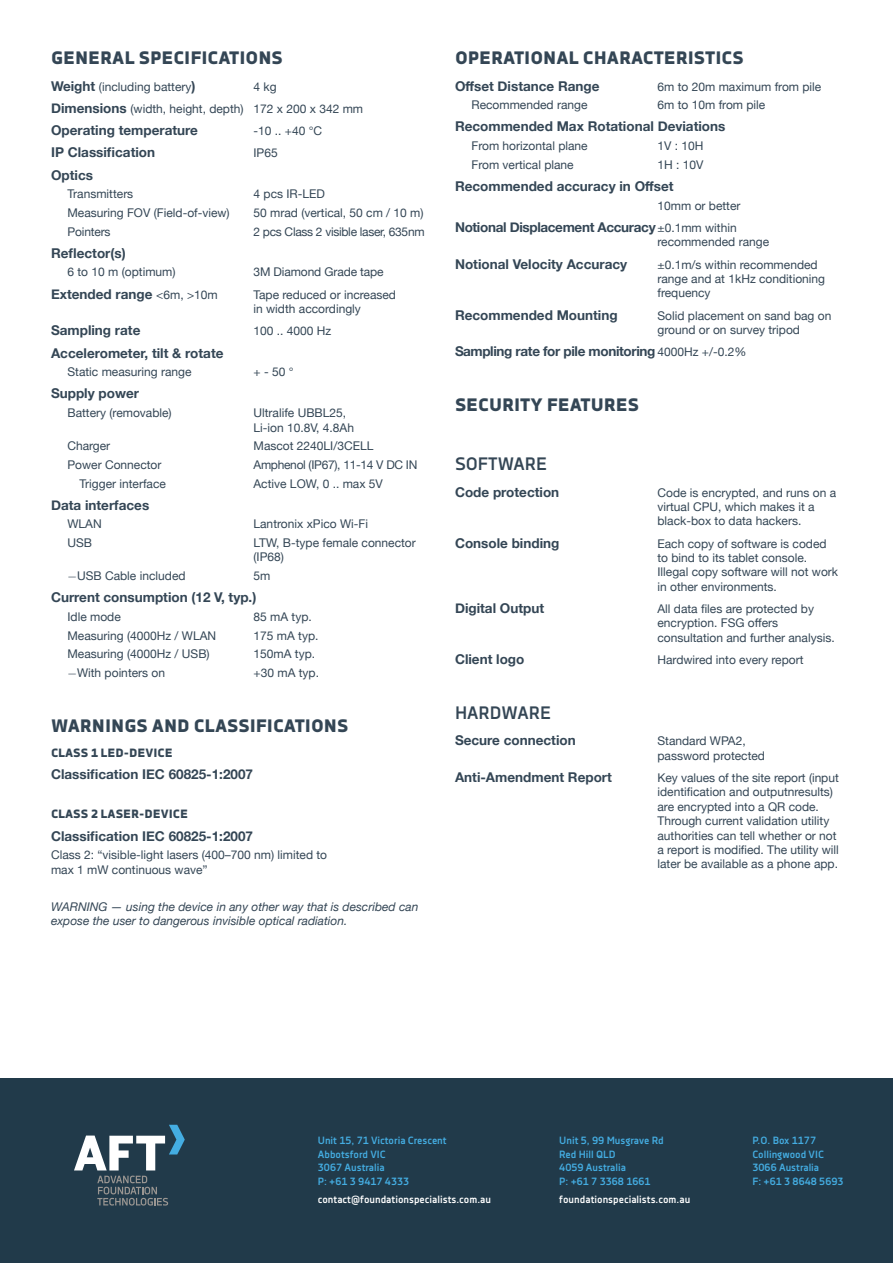
<style>
.page{position:relative;width:893px;height:1263px;background:#fff}
.page>*{position:absolute;margin:0;border:0;box-sizing:border-box;transform-origin:0 0}
.t1{font:800 18px "Decima Nova Pro";color:#344655}
.t2{font:700 18px "Decima Nova Pro";color:#344655}
.t3{font:700 13.5px "Helvetica Neue";color:#344655}
.t4{font:700 13.5px "Helvetica Neue";letter-spacing:-.025em;color:#344655}
.t5{font:12px/14.4px "Helvetica Neue";color:#344655}
.t6{font:italic 12px/14.4px "Helvetica Neue";color:#344655}
.t7{font:12px "Helvetica Neue";letter-spacing:-.025em;color:#344655}
.t8{font:800 12px "Decima Nova Pro";color:#344655}
.t9{font:700 10.5px/13.5px "Decima Nova Pro";color:#44ade2}
.t10{font:700 10.5px "Decima Nova Pro";color:#fff}
.s1{font-weight:700;font-size:13.5px}
.s2{font-weight:400;font-size:12px}
.s3{font-family:"Brandon Grotesque"}
</style>
<div class="page">
<div style="left:0;top:1078px;width:893px;height:185px;background:#213a4a"></div>
<svg style="left:74px;top:1125px;width:111px;height:80px"></svg>
<h1 class="t1" style="left:51px;top:47px;width:233px">GENERAL SPECIFICATIONS</h1>
<p class="t5" style="left:51px;top:80px;width:146px"><span class="s1">Weight</span> (including battery<span class="s1">)</span></p>
<p class="t5" style="left:51px;top:76px;width:314px;line-height:22.2px;text-indent:202px">4 kg<br><span class="s1">Dimensions</span> (width, height, depth) 172 x 200 x 342 mm</p>
<p class="t3" style="left:51px;top:120px;width:148px">Operating temperature</p>
<p class="t5" style="left:254px;top:124px;width:70px">-10 .. +40 °C</p>
<p class="t3" style="left:51px;top:142px;width:106px">IP Classification</p>
<p class="t5" style="left:254px;top:147px;width:26px">IP65</p>
<p class="t3" style="left:51px;top:164px;width:43px">Optics</p>
<p class="t5" style="left:68px;top:187px;width:67px">Transmitters</p>
<p class="t5" style="left:254px;top:187px;width:73px">4 pcs IR-LED</p>
<p class="t5" style="left:68px;top:206px;width:164px">Measuring FOV (Field-of-view)</p>
<p class="t5" style="left:254px;top:206px;width:172px">50 mrad (vertical, 50 cm / 10 m)</p>
<p class="t5" style="left:68px;top:225px;width:45px">Pointers</p>
<p class="t7" style="left:254px;top:223px;width:173px">2 pcs Class 2 visible laser, 635nm</p>
<p class="t3" style="left:51px;top:242px;width:76px">Reflector(s)</p>
<p class="t5" style="left:68px;top:266px;width:110px">6 to 10 m (optimum)</p>
<p class="t5" style="left:254px;top:266px;width:132px">3M Diamond Grade tape</p>
<p class="t3" style="left:51px;top:283px;width:168px">Extended range <span class="s2">&lt;6m, &gt;10m</span></p>
<p class="t5" style="left:254px;top:288px;width:144px">Tape reduced or increased in width accordingly</p>
<p class="t3" style="left:51px;top:320px;width:91px">Sampling rate</p>
<p class="t5" style="left:254px;top:325px;width:79px">100 .. 4000 Hz</p>
<p class="t3" style="left:51px;top:342px;width:174px">Accelerometer, tilt &amp; rotate</p>
<p class="t5" style="left:68px;top:365px;width:126px">Static measuring range</p>
<p class="t5" style="left:254px;top:365px;width:42px">+ - 50 °</p>
<p class="t3" style="left:51px;top:383px;width:89px">Supply power</p>
<p class="t5" style="left:68px;top:406px;width:106px">Battery (removable)</p>
<p class="t5" style="left:254px;top:406px;width:102px">Ultralife UBBL25,<br>Li-ion 10.8V, 4.8Ah</p>
<p class="t5" style="left:68px;top:439px;width:44px">Charger</p>
<p class="t5" style="left:254px;top:439px;width:121px">Mascot 2240LI/3CELL</p>
<p class="t5" style="left:68px;top:458px;width:95px">Power Connector</p>
<p class="t7" style="left:254px;top:456px;width:165px">Amphenol (IP67), 11-14 V DC IN</p>
<p class="t5" style="left:80px;top:477px;width:88px">Trigger interface</p>
<p class="t5" style="left:254px;top:477px;width:131px">Active LOW, 0 .. max 5V</p>
<p class="t3" style="left:51px;top:494px;width:100px">Data interfaces</p>
<p class="t5" style="left:68px;top:518px;width:36px">WLAN</p>
<p class="t5" style="left:254px;top:518px;width:116px">Lantronix xPico Wi-Fi</p>
<p class="t5" style="left:68px;top:536px;width:26px">USB</p>
<p class="t5" style="left:254px;top:536px;width:164px">LTW, B-type female connector (IP68)</p>
<p class="t5" style="left:68px;top:569px;width:120px"><span class="s3">—</span>USB Cable included</p>
<p class="t5" style="left:254px;top:569px;width:18px">5m</p>
<p class="t3" style="left:51px;top:587px;width:207px">Current consumption (12 V, typ.)</p>
<p class="t5" style="left:68px;top:610px;width:55px">Idle mode</p>
<p class="t5" style="left:254px;top:610px;width:60px">85 mA typ.</p>
<p class="t5" style="left:68px;top:629px;width:150px">Measuring (4000Hz / WLAN</p>
<p class="t5" style="left:254px;top:629px;width:66px">175 mA typ.</p>
<p class="t5" style="left:68px;top:647px;width:144px">Measuring (4000Hz / USB)</p>
<p class="t5" style="left:254px;top:647px;width:63px">150mA typ.</p>
<p class="t5" style="left:68px;top:666px;width:99px"><span class="s3">—</span>With pointers on</p>
<p class="t5" style="left:254px;top:666px;width:67px">+30 mA typ.</p>
<h1 class="t1" style="left:51px;top:715px;width:299px">WARNINGS AND CLASSIFICATIONS</h1>
<p class="t8" style="left:51px;top:746px;width:123px">CLASS 1 LED-DEVICE</p>
<p class="t3" style="left:51px;top:764px;width:204px">Classification IEC 60825-1:2007</p>
<p class="t8" style="left:51px;top:807px;width:138px">CLASS 2 LASER-DEVICE</p>
<p class="t3" style="left:51px;top:825px;width:204px">Classification IEC 60825-1:2007</p>
<p class="t5" style="left:51px;top:848px;width:278px">Class 2: “visible-light lasers (400–700 nm) limited to max 1 mW continuous wave”</p>
<p class="t6" style="left:51px;top:900px;width:369px">WARNING — using the device in any other way that is described can expose the user to dangerous invisible optical radiation.</p>
<h1 class="t1" style="left:455px;top:47px;width:290px">OPERATIONAL CHARACTERISTICS</h1>
<p class="t3" style="left:455px;top:75px;width:146px">Offset Distance Range</p>
<p class="t5" style="left:657px;top:80px;width:165px">6m to 20m maximum from pile</p>
<p class="t5" style="left:471px;top:98px;width:118px">Recommended range</p>
<p class="t5" style="left:657px;top:98px;width:109px">6m to 10m from pile</p>
<p class="t3" style="left:455px;top:116px;width:272px">Recommended Max Rotational Deviations</p>
<p class="t5" style="left:471px;top:139px;width:118px">From horizontal plane</p>
<p class="t5" style="left:657px;top:139px;width:48px">1V : 10H</p>
<p class="t5" style="left:471px;top:158px;width:104px">From vertical plane</p>
<p class="t5" style="left:657px;top:158px;width:48px">1H : 10V</p>
<p class="t3" style="left:455px;top:176px;width:220px">Recommended accuracy in Offset</p>
<p class="t5" style="left:657px;top:199px;width:84px">10mm or better</p>
<p class="t4" style="left:455px;top:216px;width:283px">Notional Displacement Accuracy <span class="s2">±0.1mm within</span></p>
<p class="t5" style="left:657px;top:236px;width:113px">recommended range</p>
<p class="t3" style="left:455px;top:253px;width:174px">Notional Velocity Accuracy</p>
<p class="t5" style="left:657px;top:258px;width:169px">±0.1m/s within recommended range and at 1kHz conditioning frequency</p>
<p class="t3" style="left:455px;top:304px;width:164px">Recommended Mounting</p>
<p class="t5" style="left:657px;top:309px;width:175px">Solid placement on sand bag on ground or on survey tripod</p>
<p class="t4" style="left:455px;top:341px;width:293px">Sampling rate for pile monitoring <span class="s2">4000Hz +/-0.2%</span></p>
<h1 class="t1" style="left:455px;top:394px;width:185px">SECURITY FEATURES</h1>
<h1 class="t2" style="left:455px;top:454px;width:94px">SOFTWARE</h1>
<p class="t3" style="left:455px;top:481px;width:106px">Code protection</p>
<p class="t5" style="left:657px;top:486px;width:180px">Code is encrypted, and runs on a virtual CPU, which makes it a black-box to data hackers.</p>
<p class="t3" style="left:455px;top:532px;width:106px">Console binding</p>
<p class="t5" style="left:657px;top:537px;width:182px">Each copy of software is coded to bind to its tablet console.<br>Illegal copy software will not work in other environments.</p>
<p class="t3" style="left:455px;top:598px;width:91px">Digital Output</p>
<p class="t5" style="left:657px;top:602px;width:179px">All data files are protected by encryption. FSG offers consultation and further analysis.</p>
<p class="t3" style="left:455px;top:649px;width:71px">Client logo</p>
<p class="t5" style="left:657px;top:653px;width:148px">Hardwired into every report</p>
<h1 class="t2" style="left:455px;top:702px;width:97px">HARDWARE</h1>
<p class="t3" style="left:455px;top:730px;width:122px">Secure connection</p>
<p class="t5" style="left:657px;top:735px;width:109px">Standard WPA2, password protected</p>
<p class="t3" style="left:455px;top:767px;width:158px">Anti-Amendment Report</p>
<p class="t5" style="left:657px;top:771px;width:183px">Key values of the site report (input identification and outputnresults) are encrypted into a QR code.<br>Through current validation utility authorities can tell whether or not a report is modified. The utility will later be available as a phone app.</p>
<p class="t9" style="left:318px;top:1134px;width:130px">Unit 15, 71 Victoria Crescent<br>Abbotsford VIC<br>3067 Australia<br>P: +61 3 9417 4333</p>
<p class="t10" style="left:318px;top:1193px;width:175px">contact@foundationspecialists.com.au</p>
<p class="t9" style="left:559px;top:1134px;width:106px">Unit 5, 99 Musgrave Rd<br>Red Hill QLD<br>4059 Australia<br>P: +61 7 3368 1661</p>
<p class="t10" style="left:559px;top:1193px;width:132px">foundationspecialists.com.au</p>
<p class="t9" style="left:752px;top:1134px;width:93px">P.O. Box 1177<br>Collingwood VIC<br>3066 Australia<br>F: +61 3 8648 5693</p>
</div>
